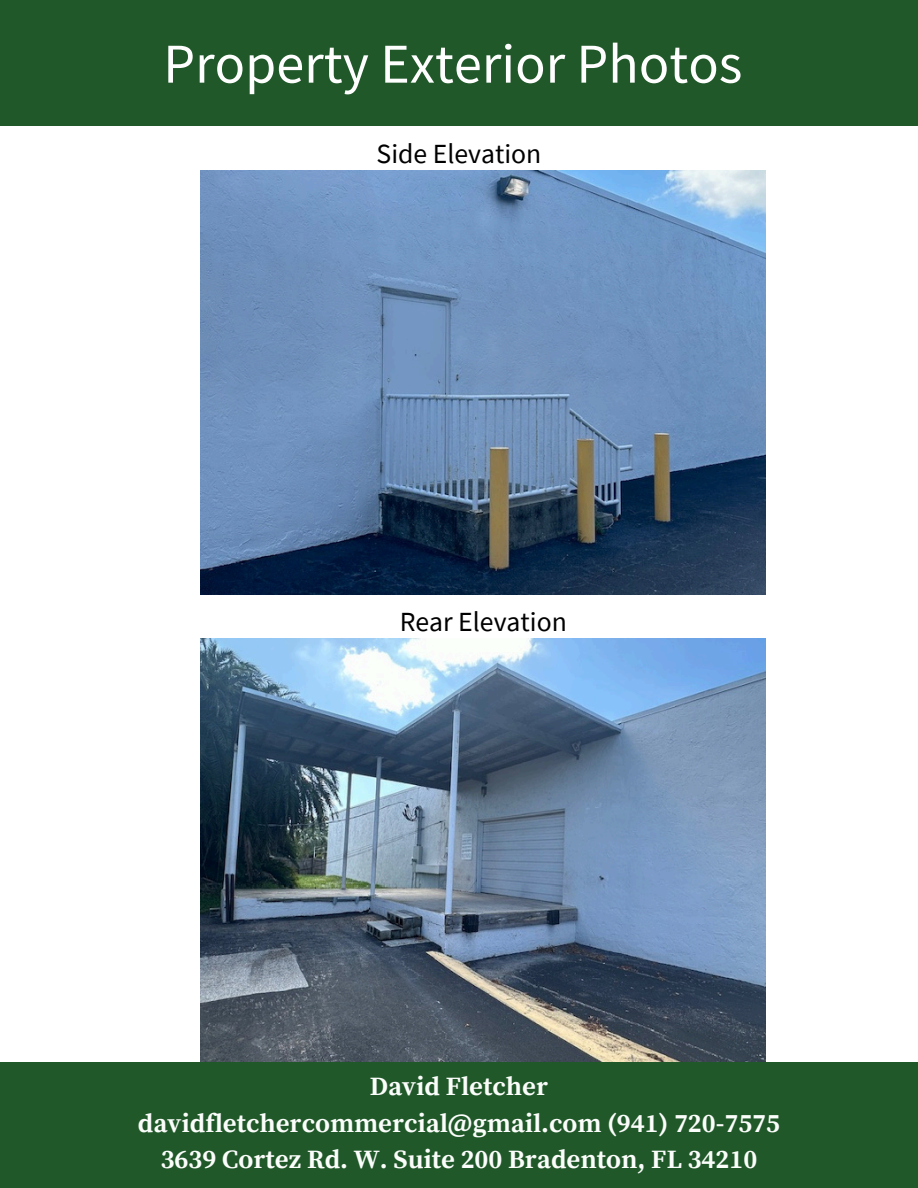
<style>
.page{position:relative;width:918px;height:1188px;background:#fff}
.page>*{position:absolute;margin:0;border:0;box-sizing:border-box;transform-origin:0 0}
.t1{font:56.25px "Source Sans Pro";color:#fefefe}
.t2{font:27.6px "Source Sans Pro";color:#000}
.t3{font:700 26.4px/36.5px "Source Serif Pro";color:#fbfdfb;text-align:center}
</style>
<div class="page">
<div style="left:0;top:0;width:918px;height:126px;background:#205829"></div>
<img style="left:201px;top:638px;width:565px;height:424px">
<img style="left:201px;top:170px;width:565px;height:424px">
<div style="left:0;top:1062px;width:918px;height:126px;background:#205829"></div>
<h1 class="t1" style="left:163px;top:27px;width:581px">Property Exterior Photos</h1>
<p class="t2" style="left:377px;top:136px;width:166px">Side Elevation</p>
<p class="t2" style="left:400px;top:604px;width:169px">Rear Elevation</p>
<p class="t3" style="left:138px;top:1070px;width:644px">David Fletcher davidfletchercommercial@gmail.com (941) 720-7575<br>3639 Cortez Rd. W. Suite 200 Bradenton, FL 34210</p>
</div>
